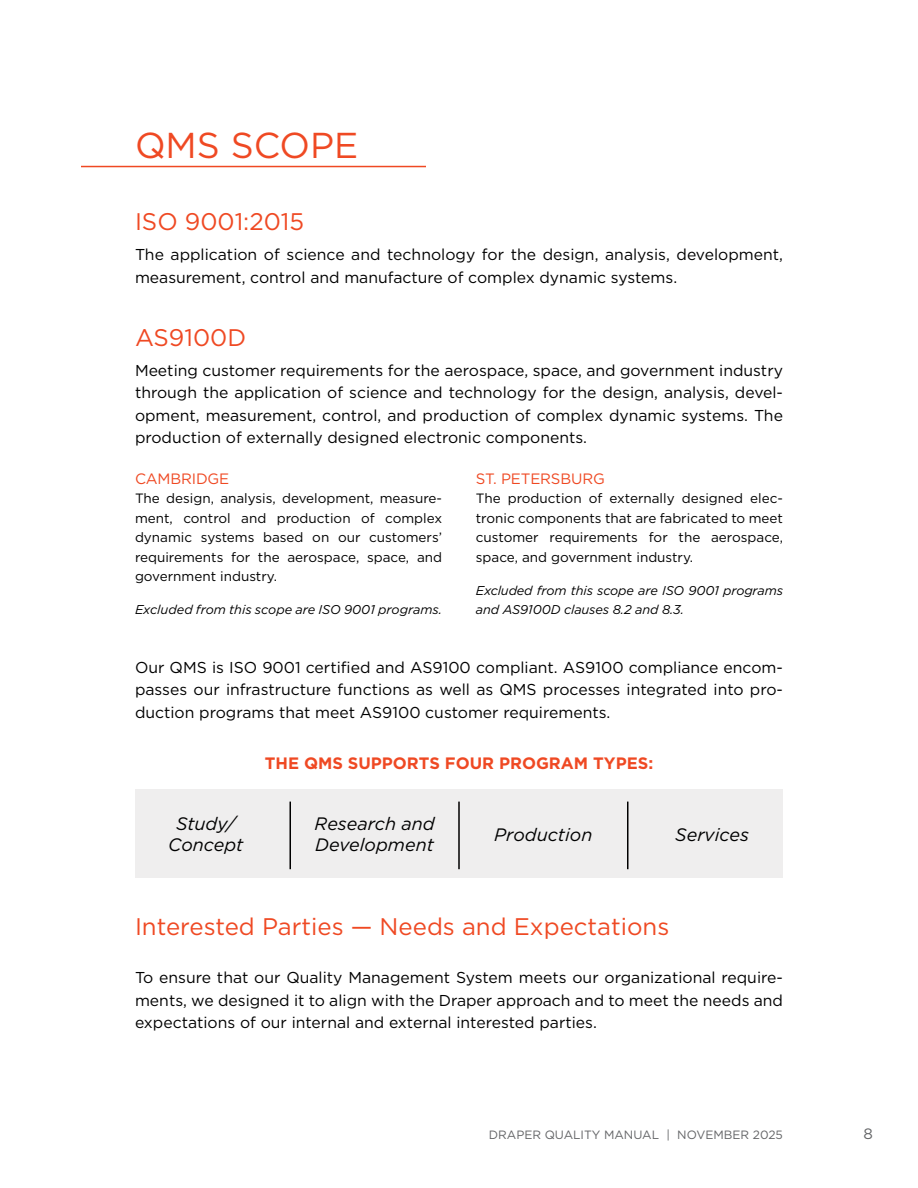
<style>
.page{position:relative;width:918px;height:1188px;background:#fff}
.page>*{position:absolute;margin:0;border:0;box-sizing:border-box;transform-origin:0 0}
.t1{font:36px "Gotham";color:#ef4923}
.t2{font:24px "Gotham";color:#ef4923}
.t3{font:italic 18px/21.6px "Gotham";color:#000;text-align:center}
.t4{font:700 16.5px "Gotham";color:#ef4923}
.t5{font:15.75px/22.5px "Gotham";color:#000;text-align:justify}
.t6{font:15px "Gotham";letter-spacing:-.01em;color:#ef4923}
.t7{font:15px "Gotham";color:#636466}
.t8{font:13.5px/19.5px "Gotham";color:#000;text-align:justify}
.t9{font:italic 12.75px/19.5px "Gotham";letter-spacing:-.01em;color:#000}
.t10{font:12px "Gotham";color:#636466}
</style>
<div class="page">
<hr style="left:81px;top:166px;width:345px;height:1px;background:#ef4923">
<div style="left:135px;top:790px;width:648px;height:88px;background:#efeeee"></div>
<hr style="left:290px;top:802px;width:1px;height:67px;background:#000">
<hr style="left:458px;top:802px;width:2px;height:67px;background:#000">
<hr style="left:627px;top:802px;width:1px;height:67px;background:#000">
<h1 class="t1" style="left:135px;top:126px;width:225px">QMS SCOPE</h1>
<h2 class="t2" style="left:135px;top:209px;width:171px">ISO 9001:2015</h2>
<p class="t5" style="left:135px;top:243px;width:650px">The application of science and technology for the design, analysis, development, measurement, control and manufacture of complex dynamic systems.</p>
<h2 class="t2" style="left:135px;top:324px;width:113px">AS9100D</h2>
<p class="t5" style="left:135px;top:359px;width:650px">Meeting customer requirements for the aerospace, space, and government industry through the application of science and technology for the design, analysis, devel&shy;opment, measurement, control, and production of complex dynamic systems. The production of externally designed electronic components.</p>
<p class="t6" style="left:135px;top:470px;width:96px">CAMBRIDGE</p>
<p class="t8" style="left:135px;top:489px;width:309px">The design, analysis, development, measure&shy;ment, control and production of complex dynamic systems based on our customers’ requirements for the aerospace, space, and government industry.</p>
<p class="t9" style="left:135px;top:600px;width:309px">Excluded from this scope are ISO 9001 programs.</p>
<p class="t6" style="left:476px;top:470px;width:130px">ST. PETERSBURG</p>
<p class="t8" style="left:476px;top:489px;width:309px">The production of externally designed elec&shy;tronic components that are fabricated to meet customer requirements for the aerospace, space, and government industry.</p>
<p class="t9" style="left:476px;top:581px;width:309px">Excluded from this scope are ISO 9001 programs and AS9100D clauses 8.2 and 8.3.</p>
<p class="t5" style="left:135px;top:656px;width:650px">Our QMS is ISO 9001 certified and AS9100 compliant. AS9100 compliance encom&shy;passes our infrastructure functions as well as QMS processes integrated into pro&shy;duction programs that meet AS9100 customer requirements.</p>
<p class="t4" style="left:265px;top:753px;width:390px">THE QMS SUPPORTS FOUR PROGRAM TYPES:</p>
<p class="t3" style="left:168px;top:813px;width:77px">Study/<br>Concept</p>
<p class="t3" style="left:314px;top:813px;width:122px;text-align:left">Research and<br>Development</p>
<p class="t3" style="left:494px;top:823px;width:100px">Production</p>
<p class="t3" style="left:675px;top:823px;width:75px">Services</p>
<h2 class="t2" style="left:135px;top:914px;width:536px">Interested Parties — Needs and Expectations</h2>
<p class="t5" style="left:135px;top:966px;width:650px">To ensure that our Quality Management System meets our organizational require&shy;ments, we designed it to align with the Draper approach and to meet the needs and expectations of our internal and external interested parties.</p>
<p class="t10" style="left:489px;top:1129px;width:296px">DRAPER QUALITY MANUAL | NOVEMBER 2025</p>
<p class="t7" style="left:864px;top:1126px;width:11px">8</p>
</div>
